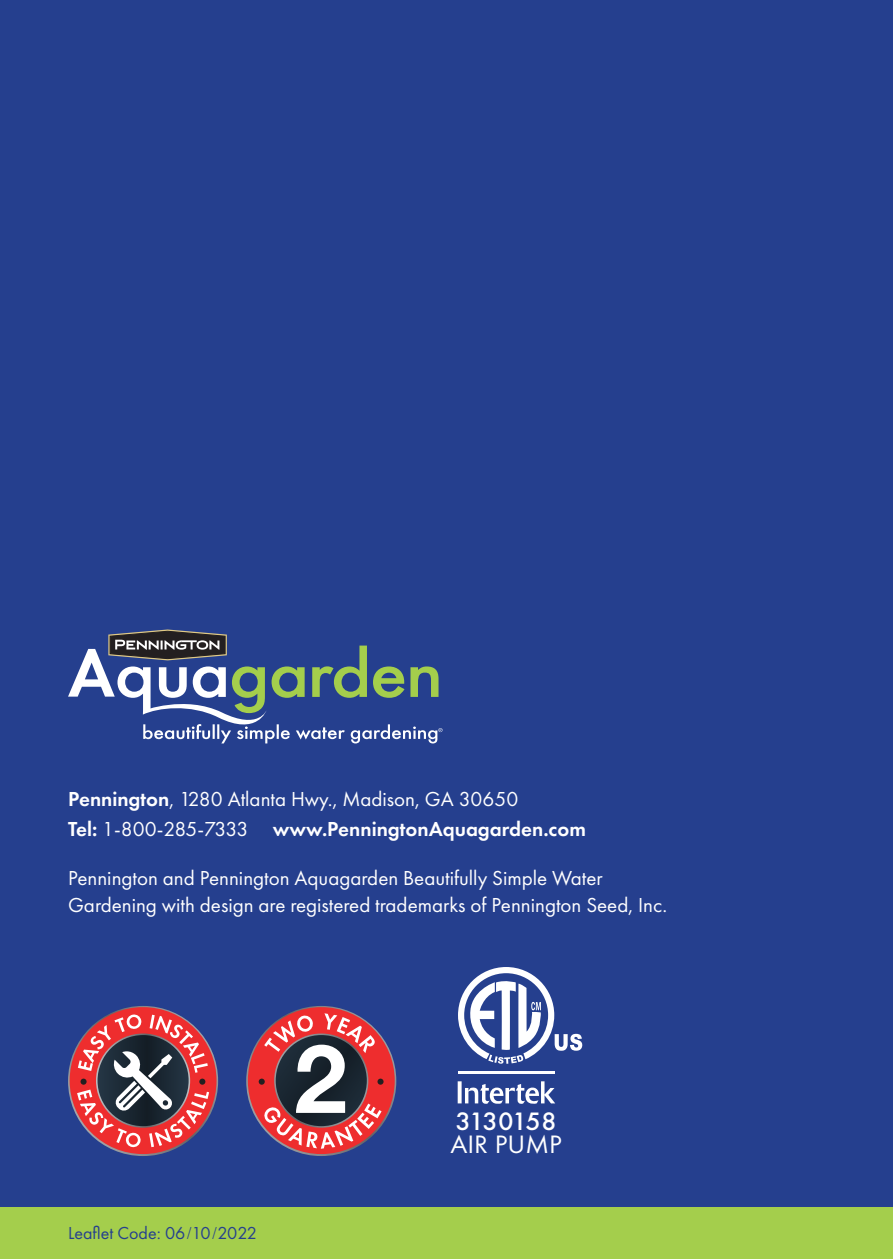
<style>
.page{position:relative;width:893px;height:1259px;background:#253f8e}
.page>*{position:absolute;margin:0;border:0;box-sizing:border-box;transform-origin:0 0}
.t1{font:26.1px "Futura T";color:#fff;scale:1.05 1}
.t2{font:500 26.1px "Futura T";letter-spacing:-.065em;color:#fff;scale:1.05 1}
.t3{font:21px/27px "Futura PT";color:#fff}
.t4{font:18px "Futura PT";color:#253f8e}
.s1{font-weight:600}
.s2{font-weight:300;font-style:italic}
</style>
<div class="page">
<svg style="left:458px;top:1081px;width:97px;height:23px"></svg>
<hr style="left:458px;top:1071px;width:96px;height:3px;background:#fff">
<svg style="left:458px;top:967px;width:124px;height:96px"></svg>
<div style="left:0;top:1208px;width:893px;height:51px;background:#a4ce4c"></div>
<svg style="left:68px;top:629px;width:374px;height:114px"></svg>
<svg style="left:246px;top:1006px;width:150px;height:150px"></svg>
<div style="left:248px;top:1007px;width:147px;height:147px;background:#ee2d2e;border-radius:50%"></div>
<svg style="left:259px;top:1013px;width:123px;height:135px"></svg>
<div style="left:70px;top:1007px;width:147px;height:147px;background:#ee2d2e;border-radius:50%"></div>
<svg style="left:77px;top:1014px;width:132px;height:133px"></svg>
<p class="t3" style="left:68px;top:784px;width:519px;line-height:30px"><span class="s1">Pennington</span>, 1280 Atlanta Hwy., Madison, GA 30650<br><span class="s1">Tel:</span> 1-800-285-7333 <span class="s1">www.PenningtonAquagarden.com</span></p>
<p class="t3" style="left:68px;top:864px;width:601px">Pennington and Pennington Aquagarden Beautifully Simple Water<br>Gardening with design are registered trademarks of Pennington Seed, Inc.</p>
<p class="t2" style="left:455px;top:1105px;width:98px">3130158</p>
<p class="t4" style="left:68px;top:1222px;width:191px">Leaflet Code: 06<span class="s2">I</span>10<span class="s2">I</span>2022</p>
<p class="t1" style="left:450px;top:1129px;width:107px">AIR PUMP</p>
</div>
